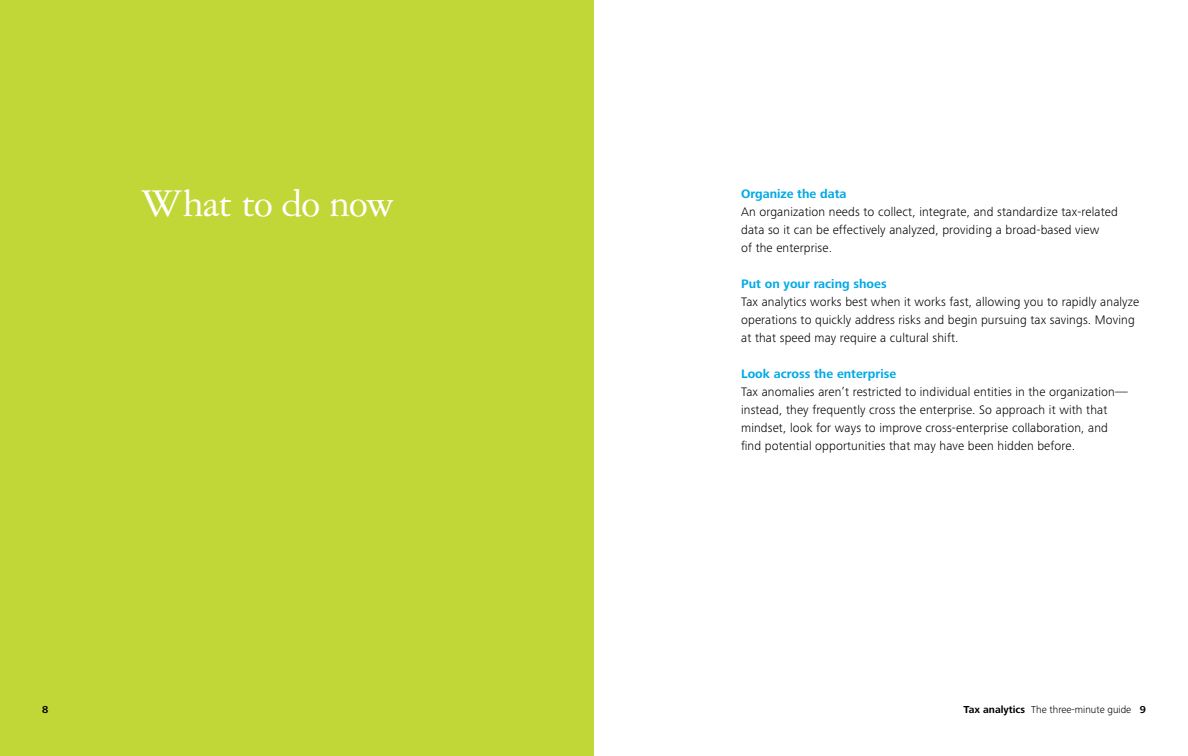
<style>
.page{position:relative;width:1188px;height:756px;background:#fff}
.page>*{position:absolute;margin:0;border:0;box-sizing:border-box;transform-origin:0 0}
.Head_styles_Cover_he{font:42px "Garamond Three";letter-spacing:-.03em;color:#fff}
.Body_Copy{font:300 12.75px/18px "Frutiger Next Pro";letter-spacing:.01em;color:#000}
.Subhead_styles_B_Sub{font:700 12.75px "Frutiger Next Pro";color:#00a9e6}
.t1{font:300 10.5px "Frutiger Next Pro";color:#000}
.t2{font:700 10.5px "Frutiger Next Pro";color:#000}
.s1{font-weight:700}
</style>
<div class="page">
<div style="left:0;top:0;width:594px;height:756px;background:#c0d737"></div>
<p class="Head_styles_Cover_he" style="left:141px;top:181px;width:255px">What to do now</p>
<p class="Subhead_styles_B_Sub" style="left:741px;top:187px;width:107px">Organize the data</p>
<p class="Body_Copy" style="left:741px;top:203px;width:378px">An organization needs to collect, integrate, and standardize tax-related data so it can be effectively analyzed, providing a broad-based view<br>of the enterprise.</p>
<p class="Subhead_styles_B_Sub" style="left:741px;top:277px;width:147px">Put on your racing shoes</p>
<p class="Body_Copy" style="left:741px;top:293px;width:400px">Tax analytics works best when it works fast, allowing you to rapidly analyze operations to quickly address risks and begin pursuing tax savings. Moving at that speed may require a cultural shift.</p>
<p class="Subhead_styles_B_Sub" style="left:741px;top:367px;width:157px">Look across the enterprise</p>
<p class="Body_Copy" style="left:741px;top:383px;width:388px">Tax anomalies aren’t restricted to individual entities in the organization— instead, they frequently cross the enterprise. So approach it with that mindset, look for ways to improve cross-enterprise collaboration, and find potential opportunities that may have been hidden before.</p>
<p class="t2" style="left:42px;top:704px;width:8px">8</p>
<p class="t1" style="left:963px;top:704px;width:184px"><span class="s1">Tax analytics</span> The three-minute guide <span class="s1">9</span></p>
</div>
